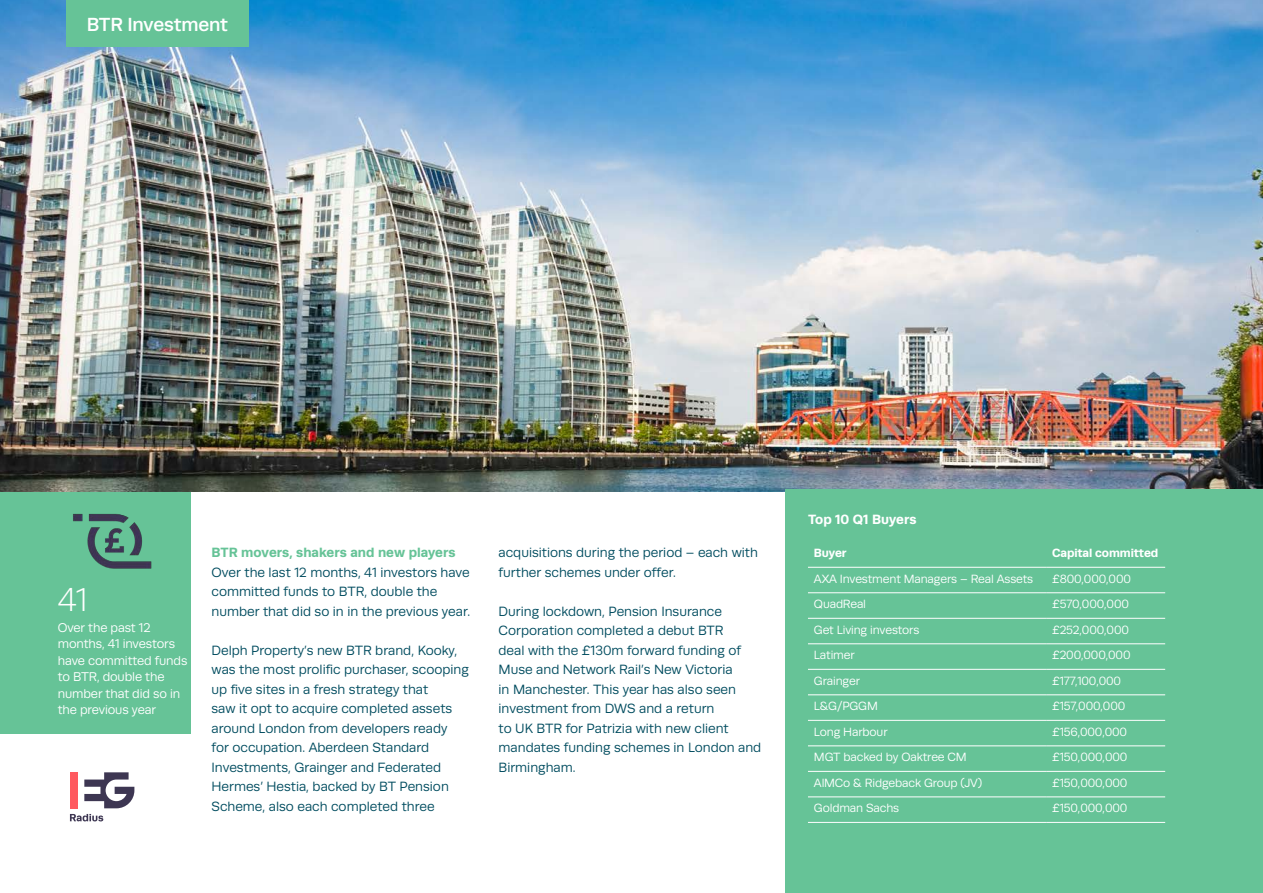
<style>
.page{position:relative;width:1263px;height:893px;background:#fff}
.page>*{position:absolute;margin:0;border:0;box-sizing:border-box;transform-origin:0 0}
.EGNEW_pullout_number{font:300 33px "Runda";color:#fff}
.EGNEW_page_tab{font:500 19.05px "Runda";letter-spacing:-.01em;color:#fff}
.EGNEW_body{font:13.5px/19.5px "Runda";color:#004c5f}
.EGNEW_subhead{font:700 13.5px "Runda";color:#66c397}
.EGNEW_subhead-2{font:700 13.5px "Runda";color:#fff}
.EGNEW_caption_WHITE{font:12.75px/16.5px "Runda";letter-spacing:-.01em;color:#fff}
.EGNEW_Headings{font:12px "Runda";letter-spacing:-.01em;color:#fff}
.EGNEW_Headings-2{font:700 12px "Runda";letter-spacing:-.01em;color:#fff}
</style>
<div class="page">
<div style="left:0;top:483px;width:190px;height:250px;background:#66c397"></div>
<img style="left:0;top:0;width:1263px;height:491px">
<div style="left:70px;top:772px;width:7px;height:36px;background:#ff595f"></div>
<svg style="left:84px;top:772px;width:50px;height:36px"></svg>
<svg style="left:70px;top:814px;width:33px;height:7px"></svg>
<img style="left:73px;top:513px;width:79px;height:56px">
<div style="left:786px;top:490px;width:477px;height:403px;background:#66c397"></div>
<hr style="left:808px;top:567px;width:238px;height:1px;background:#fff">
<hr style="left:1046px;top:567px;width:119px;height:1px;background:#fff">
<hr style="left:808px;top:592px;width:238px;height:1px;background:#fff">
<hr style="left:1046px;top:592px;width:119px;height:1px;background:#fff">
<hr style="left:808px;top:618px;width:238px;height:1px;background:#fff">
<hr style="left:1046px;top:618px;width:119px;height:1px;background:#fff">
<hr style="left:808px;top:643px;width:238px;height:1px;background:#fff">
<hr style="left:1046px;top:643px;width:119px;height:1px;background:#fff">
<hr style="left:808px;top:669px;width:238px;height:1px;background:#fff">
<hr style="left:1046px;top:669px;width:119px;height:1px;background:#fff">
<hr style="left:808px;top:694px;width:238px;height:1px;background:#fff">
<hr style="left:1046px;top:694px;width:119px;height:1px;background:#fff">
<hr style="left:808px;top:720px;width:238px;height:1px;background:#fff">
<hr style="left:1046px;top:720px;width:119px;height:1px;background:#fff">
<hr style="left:808px;top:745px;width:238px;height:1px;background:#fff">
<hr style="left:1046px;top:745px;width:119px;height:1px;background:#fff">
<hr style="left:808px;top:771px;width:238px;height:1px;background:#fff">
<hr style="left:1046px;top:771px;width:119px;height:1px;background:#fff">
<hr style="left:808px;top:796px;width:238px;height:1px;background:#fff">
<hr style="left:1046px;top:796px;width:119px;height:1px;background:#fff">
<hr style="left:808px;top:822px;width:238px;height:1px;background:#fff">
<hr style="left:1046px;top:822px;width:119px;height:1px;background:#fff">
<div style="left:66px;top:0;width:183px;height:47px;background:#66c397"></div>
<p class="EGNEW_page_tab" style="left:87px;top:13px;width:143px">BTR Investment</p>
<p class="EGNEW_pullout_number" style="left:58px;top:581px;width:31px">41</p>
<p class="EGNEW_caption_WHITE" style="left:58px;top:619px;width:94px">Over the past 12</p>
<p class="EGNEW_caption_WHITE" style="left:58px;top:635px;width:119px">months, 41 investors</p>
<p class="EGNEW_caption_WHITE" style="left:58px;top:652px;width:131px">have committed funds to BTR, double the number that did so in the previous year</p>
<p class="EGNEW_subhead" style="left:212px;top:544px;width:245px">BTR movers, shakers and new players</p>
<p class="EGNEW_body" style="left:212px;top:562px;width:260px">Over the last 12 months, 41 investors have committed funds to BTR, double the number that did so in in the previous year.</p>
<p class="EGNEW_body" style="left:212px;top:640px;width:259px">Delph Property’s new BTR brand, Kooky, was the most prolific purchaser, scooping up five sites in a fresh strategy that<br>saw it opt to acquire completed assets around London from developers ready<br>for occupation. Aberdeen Standard Investments, Grainger and Federated Hermes’ Hestia, backed by BT Pension Scheme, also each completed three</p>
<p class="EGNEW_body" style="left:499px;top:543px;width:261px">acquisitions during the period – each with further schemes under offer.</p>
<p class="EGNEW_body" style="left:499px;top:601px;width:264px">During lockdown, Pension Insurance Corporation completed a debut BTR<br>deal with the £130m forward funding of Muse and Network Rail’s New Victoria<br>in Manchester. This year has also seen investment from DWS and a return<br>to UK BTR for Patrizia with new client mandates funding schemes in London and Birmingham.</p>
<p class="EGNEW_subhead-2" style="left:808px;top:511px;width:110px">Top 10 Q1 Buyers</p>
<p class="EGNEW_Headings-2" style="left:814px;top:546px;width:34px">Buyer</p>
<p class="EGNEW_Headings-2" style="left:1052px;top:546px;width:108px">Capital committed</p>
<p class="EGNEW_Headings" style="left:814px;top:572px;width:221px">AXA Investment Managers – Real Assets</p>
<p class="EGNEW_Headings" style="left:1052px;top:572px;width:80px">£800,000,000</p>
<p class="EGNEW_Headings" style="left:814px;top:597px;width:54px">QuadReal</p>
<p class="EGNEW_Headings" style="left:1052px;top:597px;width:78px">£570,000,000</p>
<p class="EGNEW_Headings" style="left:814px;top:623px;width:107px">Get Living investors</p>
<p class="EGNEW_Headings" style="left:1052px;top:623px;width:78px">£252,000,000</p>
<p class="EGNEW_Headings" style="left:814px;top:648px;width:42px">Latimer</p>
<p class="EGNEW_Headings" style="left:1052px;top:648px;width:80px">£200,000,000</p>
<p class="EGNEW_Headings" style="left:814px;top:674px;width:48px">Grainger</p>
<p class="EGNEW_Headings" style="left:1052px;top:674px;width:71px">£177,100,000</p>
<p class="EGNEW_Headings" style="left:814px;top:699px;width:65px">L&amp;G/PGGM</p>
<p class="EGNEW_Headings" style="left:1052px;top:699px;width:75px">£157,000,000</p>
<p class="EGNEW_Headings" style="left:814px;top:725px;width:75px">Long Harbour</p>
<p class="EGNEW_Headings" style="left:1052px;top:725px;width:77px">£156,000,000</p>
<p class="EGNEW_Headings" style="left:814px;top:750px;width:154px">MGT backed by Oaktree CM</p>
<p class="EGNEW_Headings" style="left:1052px;top:750px;width:77px">£150,000,000</p>
<p class="EGNEW_Headings" style="left:814px;top:776px;width:170px">AlMCo &amp; Ridgeback Group (JV)</p>
<p class="EGNEW_Headings" style="left:1052px;top:776px;width:77px">£150,000,000</p>
<p class="EGNEW_Headings" style="left:814px;top:801px;width:87px">Goldman Sachs</p>
<p class="EGNEW_Headings" style="left:1052px;top:801px;width:77px">£150,000,000</p>
</div>
